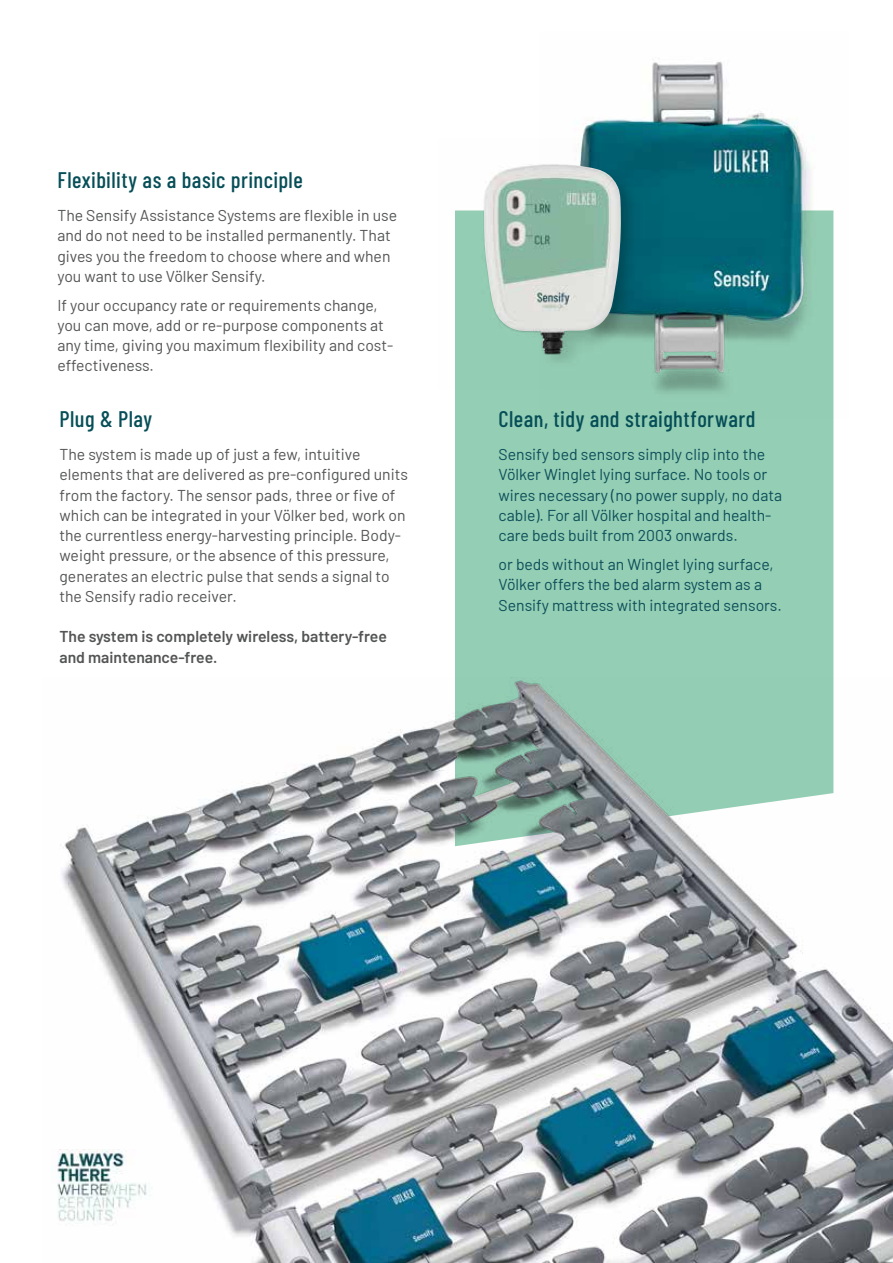
<style>
.page{position:relative;width:893px;height:1263px;background:#fff}
.page>*{position:absolute;margin:0;border:0;box-sizing:border-box;transform-origin:0 0}
.t1{font:500 22.5px "Barlow Condensed";letter-spacing:.02em;color:#064e57}
.t2{font:15.75px/20.2px "Barlow";color:#535454}
.t3{font:15.75px/20.2px "Barlow";color:#0c4e59}
.t4{font:600 15.75px/20.2px "Barlow";color:#535454}
</style>
<div class="page">
<div style="left:455px;top:389px;width:378px;height:289px;background:#94ceb4"></div>
<img style="left:540px;top:58px;width:294px;height:361px">
<img style="left:578px;top:63px;width:225px;height:310px">
<img style="left:455px;top:138px;width:209px;height:251px">
<img style="left:483px;top:164px;width:138px;height:189px">
<img style="left:60px;top:678px;width:833px;height:585px">
<img style="left:66px;top:681px;width:454px;height:536px">
<img style="left:51px;top:1149px;width:103px;height:77px">
<h1 class="t1" style="left:57px;top:164px;width:247px">Flexibility as a basic principle</h1>
<p class="t2" style="left:57px;top:204px;width:341px">The Sensify Assistance Systems are flexible in use and do not need to be installed permanently. That gives you the freedom to choose where and when you want to use Völker Sensify.</p>
<p class="t2" style="left:57px;top:293px;width:337px">If your occupancy rate or requirements change, you can move, add or re-purpose components at any time, giving you maximum flexibility and cost&shy;effectiveness.</p>
<h1 class="t1" style="left:60px;top:403px;width:94px">Plug &amp; Play</h1>
<p class="t2" style="left:60px;top:443px;width:350px">The system is made up of just a few, intuitive elements that are delivered as pre-configured units from the factory. The sensor pads, three or five of which can be integrated in your Völker bed, work on the currentless energy-harvesting principle. Body&shy;weight pressure, or the absence of this pressure, generates an electric pulse that sends a signal to the Sensify radio receiver.</p>
<p class="t4" style="left:60px;top:625px;width:329px">The system is completely wireless, battery-free and maintenance-free.</p>
<h1 class="t1" style="left:499px;top:403px;width:258px">Clean, tidy and straightforward</h1>
<p class="t3" style="left:499px;top:443px;width:285px">Sensify bed sensors simply clip into the Völker Winglet lying surface. No tools or wires necessary (no power supply, no data cable). For all Völker hospital and health&shy;care beds built from 2003 onwards.</p>
<p class="t3" style="left:499px;top:553px;width:285px">or beds without an Winglet lying surface,<br>Völker offers the bed alarm system as a<br>Sensify mattress with integrated sensors.</p>
</div>
